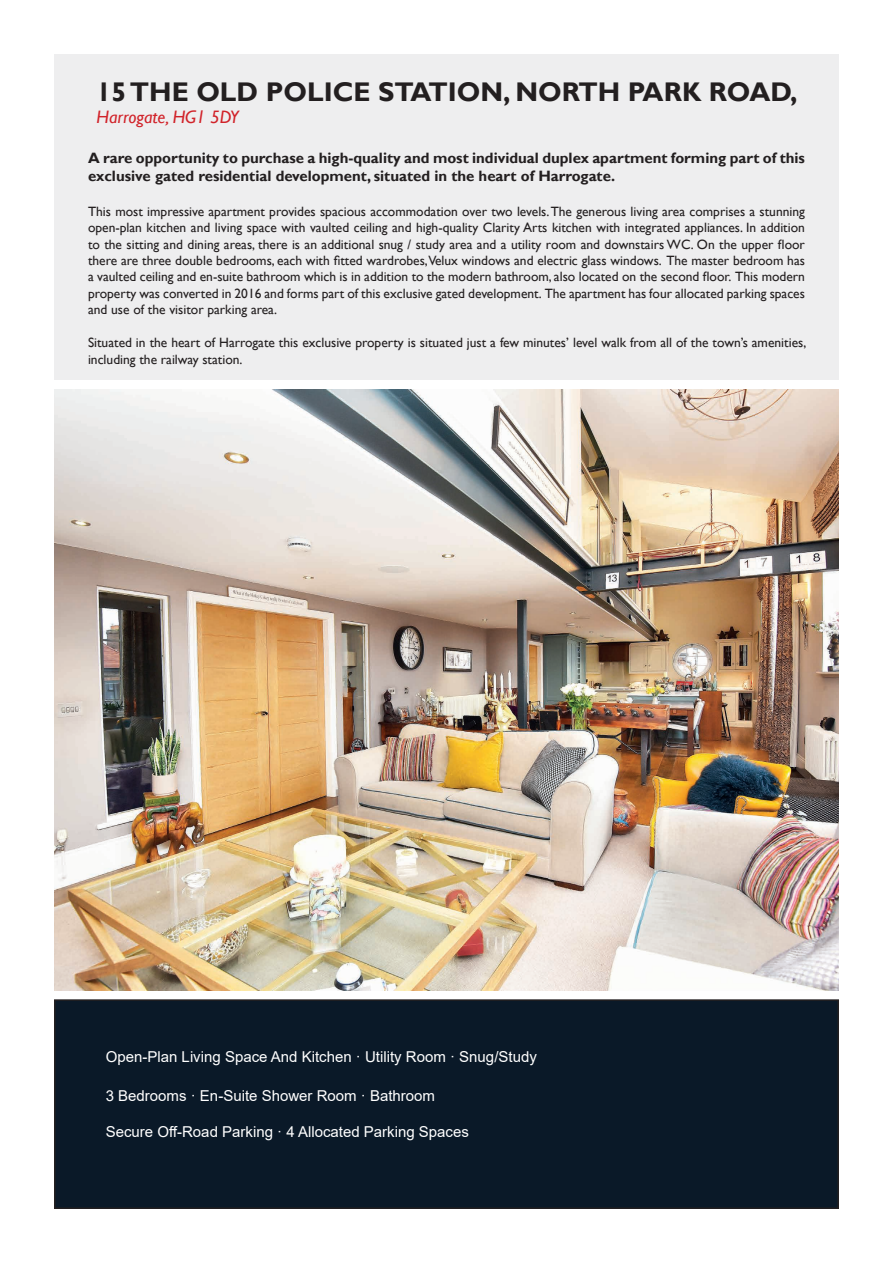
<style>
.page{position:relative;width:893px;height:1263px;background:#fff}
.page>*{position:absolute;margin:0;border:0;box-sizing:border-box;transform-origin:0 0}
.t1{font:700 27px "Gill Sans";color:#231f20}
.t2{font:italic 18px "Gill Sans";color:#d1232a}
.t3{font:700 15px/18.3px "Gill Sans";color:#231f20}
.t4{font:15px "Arial";color:#fff}
.t5{font:13.5px/16.5px "Gill Sans";color:#231f20;text-align:justify}
</style>
<div class="page">
<div style="left:55px;top:1000px;width:783px;height:208px;background:#0a1928"></div>
<div style="left:54px;top:999px;width:785px;height:210px;border:2px solid #231f20"></div>
<div style="left:54px;top:54px;width:785px;height:326px;background:#eeeeef"></div>
<img style="left:54px;top:390px;width:785px;height:601px">
<h1 class="t1" style="left:97px;top:76px;width:702px">15 THE OLD POLICE STATION, NORTH PARK ROAD,</h1>
<h2 class="t2" style="left:97px;top:106px;width:144px">Harrogate, HG1 5DY</h2>
<p class="t3" style="left:88px;top:149px;width:718px">A rare opportunity to purchase a high-quality and most individual duplex apartment forming part of this exclusive gated residential development, situated in the heart of Harrogate.</p>
<p class="t5" style="left:88px;top:203px;width:718px">This most impressive apartment provides spacious accommodation over two levels. The generous living area comprises a stunning open-plan kitchen and living space with vaulted ceiling and high-quality Clarity Arts kitchen with integrated appliances. In addition to the sitting and dining areas, there is an additional snug / study area and a utility room and downstairs WC. On the upper floor there are three double bedrooms, each with fitted wardrobes,Velux windows and electric glass windows. The master bedroom has a vaulted ceiling and en-suite bathroom which is in addition to the modern bathroom, also located on the second floor. This modern property was converted in 2016 and forms part of this exclusive gated development. The apartment has four allocated parking spaces and use of the visitor parking area.</p>
<p class="t5" style="left:88px;top:335px;width:720px">Situated in the heart of Harrogate this exclusive property is situated just a few minutes’ level walk from all of the town’s amenities, including the railway station.</p>
<p class="t4" style="left:106px;top:1046px;width:433px">Open-Plan Living Space And Kitchen · Utility Room · Snug/Study</p>
<p class="t4" style="left:106px;top:1085px;width:331px">3 Bedrooms · En-Suite Shower Room · Bathroom</p>
<p class="t4" style="left:106px;top:1121px;width:365px">Secure Off-Road Parking · 4 Allocated Parking Spaces</p>
</div>
